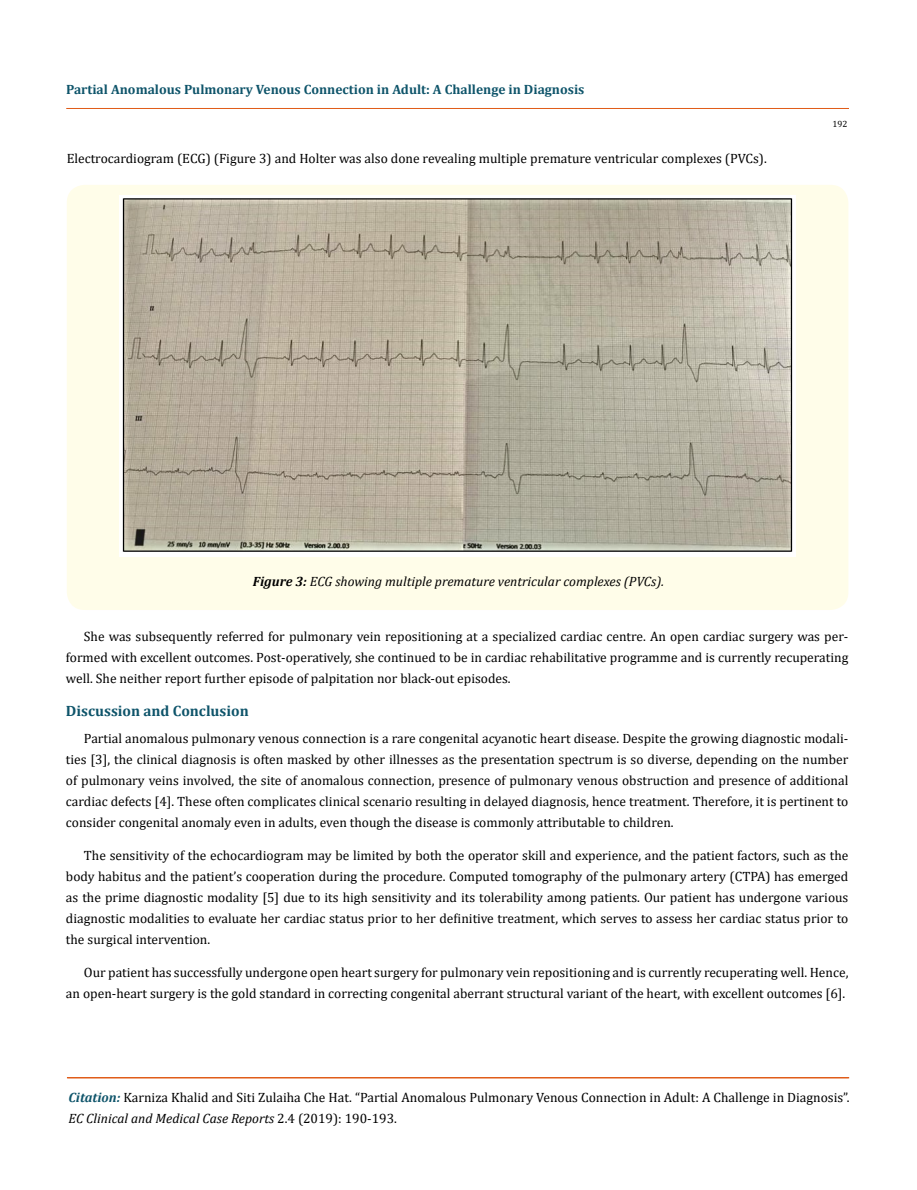
<style>
.page{position:relative;width:917px;height:1190px;background:#fff}
.page>*{position:absolute;margin:0;border:0;box-sizing:border-box;transform-origin:0 0}
.t1{font:700 15px "Cambria";color:#0e546a}
.t2{font:13.5px/21px "Cambria";color:#000;text-align:justify}
.t3{font:700 13.5px "Cambria";color:#0e546a}
.t4{font:italic 13.5px "Cambria";color:#000}
.t5{font:9px "Cambria";color:#000}
.s1{font-weight:700}
.s2{font-weight:700;font-style:italic;color:#0e546a}
.s3{font-style:italic}
</style>
<div class="page">
<hr style="left:67px;top:108px;width:781px;height:1px;background:#e05d1a">
<div style="left:67px;top:1077px;width:781px;height:1px;border:1px solid #e05d1a"></div>
<div style="left:67px;top:185px;width:781px;height:425px;background:#fffde9;border-radius:18px"></div>
<img style="left:120px;top:195px;width:675px;height:361px">
<p class="t3" style="left:66px;top:80px;width:520px">Partial Anomalous Pulmonary Venous Connection in Adult: A Challenge in Diagnosis</p>
<p class="t2" style="left:67px;top:148px;width:701px">Electrocardiogram (ECG) (Figure 3) and Holter was also done revealing multiple premature ventricular complexes (PVCs).</p>
<p class="t5" style="left:832px;top:119px;width:16px">192</p>
<p class="t4" style="left:253px;top:571px;width:413px"><span class="s1">Figure 3:</span> ECG showing multiple premature ventricular complexes (PVCs).</p>
<p class="t2" style="left:66px;top:625px;width:784px;text-indent:18px">She was subsequently referred for pulmonary vein repositioning at a specialized cardiac centre. An open cardiac surgery was per&shy;formed with excellent outcomes. Post-operatively, she continued to be in cardiac rehabilitative programme and is currently recuperating well. She neither report further episode of palpitation nor black-out episodes.</p>
<p class="t1" style="left:66px;top:700px;width:184px">Discussion and Conclusion</p>
<p class="t2" style="left:66px;top:727px;width:784px;text-indent:18px">Partial anomalous pulmonary venous connection is a rare congenital acyanotic heart disease. Despite the growing diagnostic modali&shy;ties [3], the clinical diagnosis is often masked by other illnesses as the presentation spectrum is so diverse, depending on the number of pulmonary veins involved, the site of anomalous connection, presence of pulmonary venous obstruction and presence of additional cardiac defects [4]. These often complicates clinical scenario resulting in delayed diagnosis, hence treatment. Therefore, it is pertinent to consider congenital anomaly even in adults, even though the disease is commonly attributable to children.</p>
<p class="t2" style="left:66px;top:845px;width:784px;text-indent:18px">The sensitivity of the echocardiogram may be limited by both the operator skill and experience, and the patient factors, such as the body habitus and the patient’s cooperation during the procedure. Computed tomography of the pulmonary artery (CTPA) has emerged as the prime diagnostic modality [5] due to its high sensitivity and its tolerability among patients. Our patient has undergone various diagnostic modalities to evaluate her cardiac status prior to her definitive treatment, which serves to assess her cardiac status prior to the surgical intervention.</p>
<p class="t2" style="left:66px;top:962px;width:784px;text-align:right">Our patient has successfully undergone open heart surgery for pulmonary vein repositioning and is currently recuperating well. Hence,<br>an open-heart surgery is the gold standard in correcting congenital aberrant structural variant of the heart, with excellent outcomes [6].</p>
<p class="t2" style="left:68px;top:1086px;width:782px"><span class="s2">Citation:</span> Karniza Khalid and Siti Zulaiha Che Hat. “Partial Anomalous Pulmonary Venous Connection in Adult: A Challenge in Diagnosis”.<br><span class="s3">EC Clinical and Medical Case Reports</span> 2.4 (2019): 190-193.</p>
</div>
